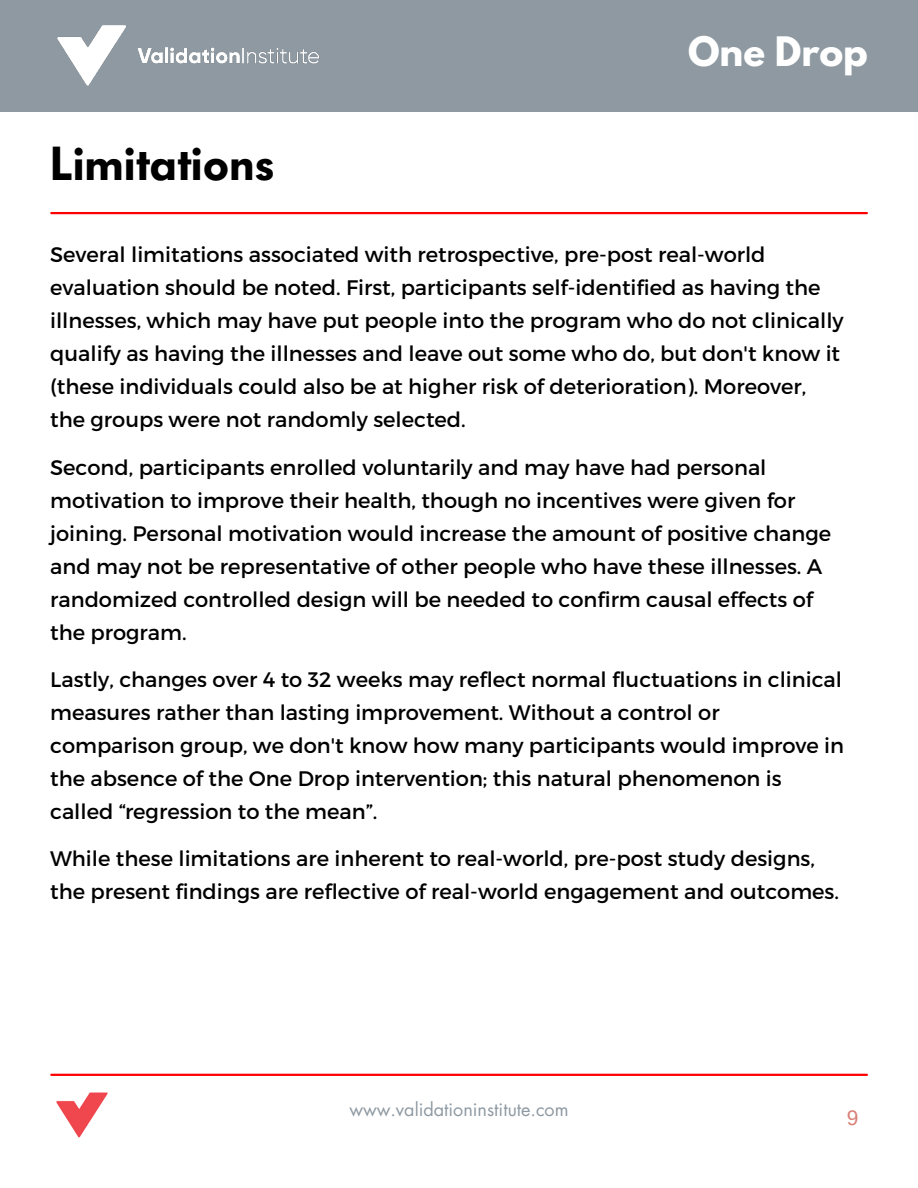
<style>
.page{position:relative;width:918px;height:1188px;background:#fff}
.page>*{position:absolute;margin:0;border:0;box-sizing:border-box;transform-origin:0 0}
.t1{font:600 47.25px "Futura BQ";color:#000}
.t2{font:700 36px "League Spartan";color:#fff}
.t3{font:21px/33px "Montserrat";color:#000}
.t4{font:21px "Arimo";color:#d97f76}
.t5{font:18px "Futura LT";color:#8e99a2}
</style>
<div class="page">
<div style="left:0;top:0;width:918px;height:111px;background:#8e99a2"></div>
<img style="left:57px;top:25px;width:262px;height:61px">
<hr style="left:51px;top:1074px;width:816px;height:2px;background:#f00">
<img style="left:56px;top:1092px;width:52px;height:46px">
<hr style="left:51px;top:212px;width:816px;height:2px;background:#f00">
<p class="t1" style="left:50px;top:136px;width:226px">Limitations</p>
<p class="t2" style="left:688px;top:34px;width:181px">One Drop</p>
<p class="t3" style="left:50px;top:237px;width:795px">Several limitations associated with retrospective, pre-post real-world evaluation should be noted. First, participants self-identified as having the illnesses, which may have put people into the program who do not clinically qualify as having the illnesses and leave out some who do, but don't know it (these individuals could also be at higher risk of deterioration). Moreover, the groups were not randomly selected.</p>
<p class="t3" style="left:50px;top:450px;width:783px">Second, participants enrolled voluntarily and may have had personal motivation to improve their health, though no incentives were given for joining. Personal motivation would increase the amount of positive change and may not be representative of other people who have these illnesses. A randomized controlled design will be needed to confirm causal effects of the program.</p>
<p class="t3" style="left:50px;top:662px;width:796px">Lastly, changes over 4 to 32 weeks may reflect normal fluctuations in clinical measures rather than lasting improvement. Without a control or comparison group, we don't know how many participants would improve in the absence of the One Drop intervention; this natural phenomenon is called “regression to the mean”.</p>
<p class="t3" style="left:50px;top:841px;width:790px">While these limitations are inherent to real-world, pre-post study designs, the present findings are reflective of real-world engagement and outcomes.</p>
<p class="t5" style="left:349px;top:1098px;width:221px">www.validationinstitute.com</p>
<p class="t4" style="left:847px;top:1106px;width:13px">9</p>
</div>
